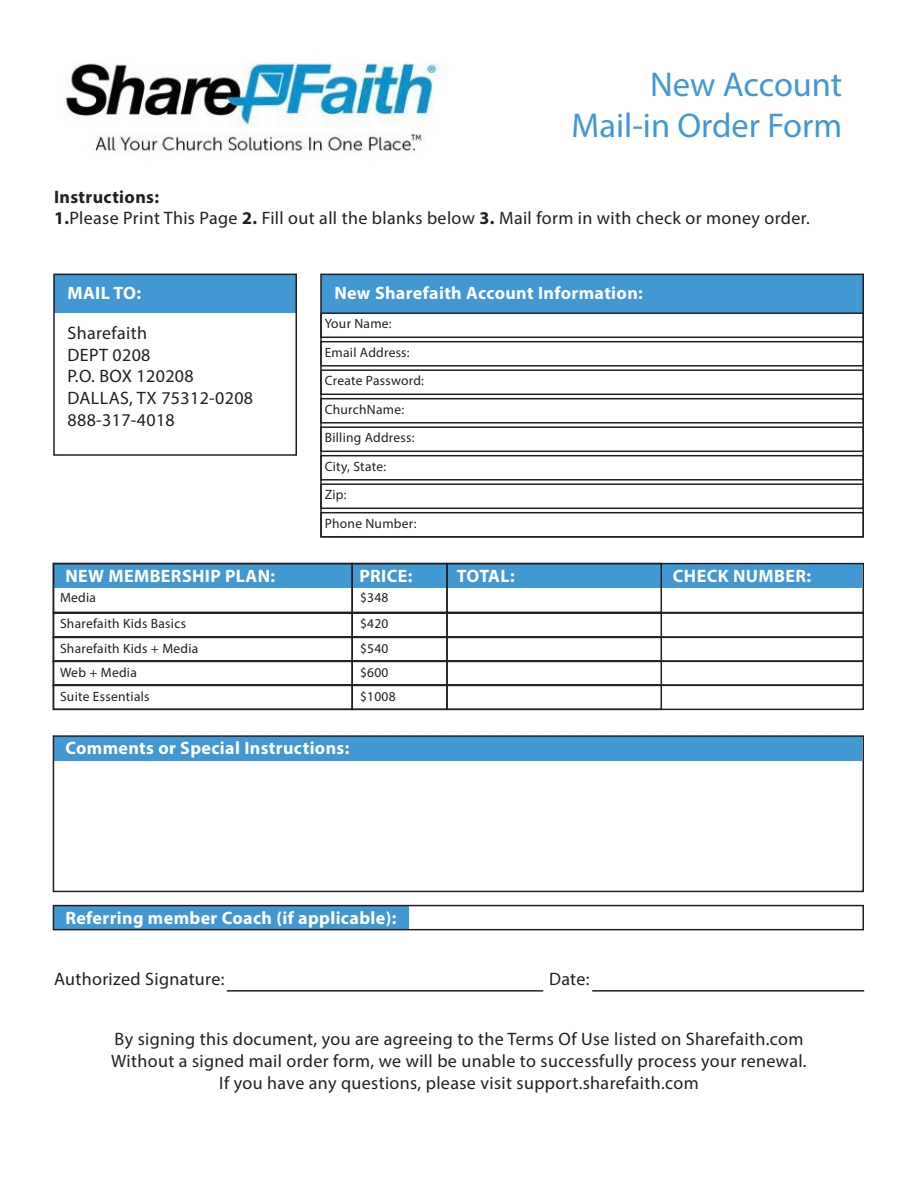
<style>
.page{position:relative;width:918px;height:1188px;background:#fff}
.page>*{position:absolute;margin:0;border:0;box-sizing:border-box;transform-origin:0 0}
.t1{font:34.5px "Myriad Pro";color:#4198d3}
.t2{font:18px "Myriad Pro";letter-spacing:.02em;color:#231f20}
.t3{font:700 18px "Myriad Pro";letter-spacing:.02em;color:#fff}
.t4{font:700 18px "Myriad Pro";letter-spacing:.02em;color:#231f20}
.t5{font:13.5px "Myriad Pro";letter-spacing:.02em;color:#231f20}
.s1{font-weight:700}
</style>
<div class="page">
<img style="left:65px;top:62px;width:377px;height:89px">
<div style="left:54px;top:274px;width:242px;height:38px;background:#4198d3"></div>
<div style="left:53px;top:274px;width:244px;height:182px;border:2px solid #231f20"></div>
<div style="left:321px;top:274px;width:542px;height:38px;background:#4198d3"></div>
<div style="left:320px;top:312px;width:544px;height:26px;border:2px solid #231f20"></div>
<div style="left:55px;top:564px;width:807px;height:24px;background:#4198d3"></div>
<div style="left:53px;top:563px;width:811px;height:50px;border:2px solid #231f20"></div>
<div style="left:53px;top:563px;width:300px;height:50px;border:2px solid #231f20"></div>
<div style="left:351px;top:563px;width:97px;height:50px;border:2px solid #231f20"></div>
<div style="left:446px;top:563px;width:216px;height:50px;border:2px solid #231f20"></div>
<div style="left:53px;top:612px;width:811px;height:26px;border:2px solid #231f20"></div>
<div style="left:53px;top:612px;width:300px;height:26px;border:2px solid #231f20"></div>
<div style="left:351px;top:612px;width:97px;height:26px;border:2px solid #231f20"></div>
<div style="left:446px;top:612px;width:216px;height:26px;border:2px solid #231f20"></div>
<div style="left:53px;top:636px;width:811px;height:26px;border:2px solid #231f20"></div>
<div style="left:53px;top:636px;width:300px;height:26px;border:2px solid #231f20"></div>
<div style="left:351px;top:636px;width:97px;height:26px;border:2px solid #231f20"></div>
<div style="left:446px;top:636px;width:216px;height:26px;border:2px solid #231f20"></div>
<div style="left:53px;top:660px;width:811px;height:26px;border:2px solid #231f20"></div>
<div style="left:53px;top:660px;width:300px;height:26px;border:2px solid #231f20"></div>
<div style="left:351px;top:660px;width:97px;height:26px;border:2px solid #231f20"></div>
<div style="left:446px;top:660px;width:216px;height:26px;border:2px solid #231f20"></div>
<div style="left:53px;top:684px;width:811px;height:26px;border:2px solid #231f20"></div>
<div style="left:53px;top:684px;width:300px;height:26px;border:2px solid #231f20"></div>
<div style="left:351px;top:684px;width:97px;height:26px;border:2px solid #231f20"></div>
<div style="left:446px;top:684px;width:216px;height:26px;border:2px solid #231f20"></div>
<div style="left:55px;top:736px;width:807px;height:25px;background:#4198d3"></div>
<div style="left:53px;top:735px;width:811px;height:157px;border:2px solid #231f20"></div>
<div style="left:55px;top:906px;width:354px;height:24px;background:#4198d3"></div>
<div style="left:53px;top:905px;width:811px;height:25px;border:2px solid #231f20"></div>
<hr style="left:227px;top:990px;width:316px;height:2px;background:#231f20">
<hr style="left:592px;top:990px;width:272px;height:2px;background:#231f20">
<div style="left:320px;top:341px;width:544px;height:26px;border:2px solid #231f20"></div>
<div style="left:320px;top:369px;width:544px;height:26px;border:2px solid #231f20"></div>
<div style="left:320px;top:398px;width:544px;height:26px;border:2px solid #231f20"></div>
<div style="left:320px;top:426px;width:544px;height:26px;border:2px solid #231f20"></div>
<div style="left:320px;top:455px;width:544px;height:26px;border:2px solid #231f20"></div>
<div style="left:320px;top:483px;width:544px;height:26px;border:2px solid #231f20"></div>
<div style="left:320px;top:512px;width:544px;height:26px;border:2px solid #231f20"></div>
<p class="t1" style="left:650px;top:63px;width:194px">New Account</p>
<p class="t1" style="left:572px;top:105px;width:272px">Mail-in Order Form</p>
<p class="t4" style="left:54px;top:185px;width:107px">Instructions:</p>
<p class="t2" style="left:54px;top:207px;width:757px"><span class="s1">1.</span>Please Print This Page <span class="s1">2.</span> Fill out all the blanks below <span class="s1">3.</span> Mail form in with check or money order.</p>
<p class="t3" style="left:68px;top:281px;width:75px">MAIL TO:</p>
<p class="t2" style="left:68px;top:322px;width:81px">Sharefaith</p>
<p class="t2" style="left:68px;top:344px;width:84px">DEPT 0208</p>
<p class="t2" style="left:68px;top:365px;width:128px">P.O. BOX 120208</p>
<p class="t2" style="left:68px;top:387px;width:187px">DALLAS, TX 75312-0208</p>
<p class="t2" style="left:68px;top:408px;width:109px">888-317-4018</p>
<p class="t3" style="left:334px;top:281px;width:310px">New Sharefaith Account Information:</p>
<p class="t5" style="left:325px;top:315px;width:69px">Your Name:</p>
<p class="t5" style="left:325px;top:344px;width:86px">Email Address:</p>
<p class="t5" style="left:325px;top:372px;width:101px">Create Password:</p>
<p class="t5" style="left:325px;top:401px;width:81px">ChurchName:</p>
<p class="t5" style="left:325px;top:429px;width:91px">Billing Address:</p>
<p class="t5" style="left:325px;top:458px;width:63px">City, State:</p>
<p class="t5" style="left:325px;top:486px;width:23px">Zip:</p>
<p class="t5" style="left:325px;top:515px;width:93px">Phone Number:</p>
<p class="t3" style="left:65px;top:564px;width:211px">NEW MEMBERSHIP PLAN:</p>
<p class="t3" style="left:359px;top:564px;width:55px">PRICE:</p>
<p class="t3" style="left:457px;top:564px;width:59px">TOTAL:</p>
<p class="t3" style="left:673px;top:564px;width:140px">CHECK NUMBER:</p>
<p class="t5" style="left:60px;top:590px;width:38px">Media</p>
<p class="t5" style="left:360px;top:590px;width:30px">$348</p>
<p class="t5" style="left:60px;top:615px;width:127px">Sharefaith Kids Basics</p>
<p class="t5" style="left:360px;top:615px;width:30px">$420</p>
<p class="t5" style="left:60px;top:641px;width:140px">Sharefaith Kids + Media</p>
<p class="t5" style="left:360px;top:641px;width:30px">$540</p>
<p class="t5" style="left:60px;top:665px;width:78px">Web + Media</p>
<p class="t5" style="left:360px;top:665px;width:30px">$600</p>
<p class="t5" style="left:60px;top:689px;width:91px">Suite Essentials</p>
<p class="t5" style="left:360px;top:689px;width:37px">$1008</p>
<p class="t3" style="left:65px;top:736px;width:286px">Comments or Special Instructions:</p>
<p class="t3" style="left:65px;top:906px;width:332px">Referring member Coach (if applicable):</p>
<p class="t2" style="left:54px;top:968px;width:172px">Authorized Signature:</p>
<p class="t2" style="left:549px;top:968px;width:42px">Date:</p>
<p class="t2" style="left:114px;top:1028px;width:691px">By signing this document, you are agreeing to the Terms Of Use listed on Sharefaith.com</p>
<p class="t2" style="left:111px;top:1050px;width:697px">Without a signed mail order form, we will be unable to successfully process your renewal.</p>
<p class="t2" style="left:219px;top:1071px;width:481px">If you have any questions, please visit support.sharefaith.com</p>
</div>
